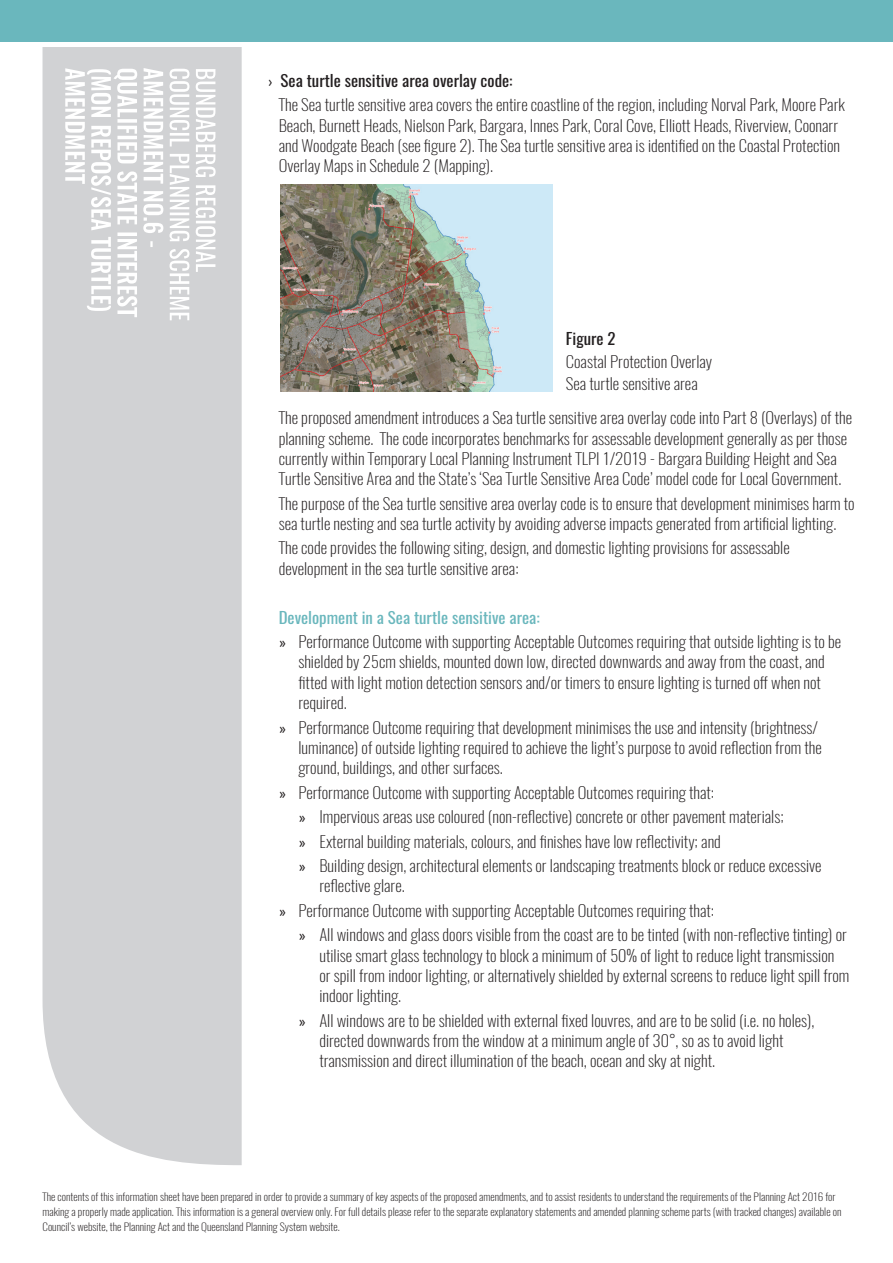
<style>
.page{position:relative;width:893px;height:1263px;background:#fff}
.page>*{position:absolute;margin:0;border:0;box-sizing:border-box;transform-origin:0 0}
.t1{font:200 15.75px/20.2px "Oswald";color:#231f20;scale:1.07 1}
.t2{font:15.75px "Oswald";color:#231f20;scale:1.07 1}
.t3{font:200 10.5px/15px "Oswald";color:#231f20;scale:1.07 1}
.s1{font-family:"Lato";font-weight:400}
.s2{font-weight:400}
.s3{font-weight:400;color:#6ab7bd}
</style>
<div class="page">
<div style="left:43px;top:47px;width:199px;height:1118px;background:#d1d2d4"></div>
<div style="left:0;top:0;width:893px;height:43px;background:#6ab7bd"></div>
<img style="left:281px;top:185px;width:272px;height:207px">
<svg style="left:65px;top:68px;width:151px;height:252px"></svg>
<p class="t1" style="left:279px;top:66px;width:531px;line-height:24.5px;text-indent:-11px"><span class="s1">›</span> <span class="s2">Sea turtle sensitive area overlay code:<br></span>The Sea turtle sensitive area covers the entire coastline of the region, including Norval Park, Moore Park</p>
<p class="t1" style="left:279px;top:113px;width:526px">Beach, Burnett Heads, Nielson Park, Bargara, Innes Park, Coral Cove, Elliott Heads, Riverview, Coonarr and Woodgate Beach (see figure 2). The Sea turtle sensitive area is identified on the Coastal Protection<br>Overlay Maps in Schedule 2 (Mapping).</p>
<p class="t2" style="left:566px;top:325px;width:48px">Figure 2</p>
<p class="t1" style="left:566px;top:348px;width:138px;line-height:22.2px">Coastal Protection Overlay<br>Sea turtle sensitive area</p>
<p class="t1" style="left:279px;top:406px;width:537px">The proposed amendment introduces a Sea turtle sensitive area overlay code into Part 8 (Overlays) of the planning scheme. The code incorporates benchmarks for assessable development generally as per those currently within Temporary Local Planning Instrument TLPI 1/2019 - Bargara Building Height and Sea Turtle Sensitive Area and the State’s ‘Sea Turtle Sensitive Area Code’ model code for Local Government.</p>
<p class="t1" style="left:279px;top:491px;width:540px">The purpose of the Sea turtle sensitive area overlay code is to ensure that development minimises harm to sea turtle nesting and sea turtle activity by avoiding adverse impacts generated from artificial lighting.</p>
<p class="t1" style="left:279px;top:536px;width:479px">The code provides the following siting, design, and domestic lighting provisions for assessable development in the sea turtle sensitive area:</p>
<p class="t1" style="left:279px;top:603px;width:527px;line-height:24.5px"><span class="s3">Development in a Sea turtle sensitive area:<br></span><span class="s1">»</span> Performance Outcome with supporting Acceptable Outcomes requiring that outside lighting is to be</p>
<p class="t1" style="left:298px;top:650px;width:493px">shielded by 25cm shields, mounted down low, directed downwards and away from the coast, and fitted with light motion detection sensors and/or timers to ensure lighting is turned off when not required.</p>
<p class="t1" style="left:298px;top:715px;width:491px;text-indent:-20px"><span class="s1">»</span> Performance Outcome requiring that development minimises the use and intensity (brightness/ luminance) of outside lighting required to achieve the light’s purpose to avoid reflection from the ground, buildings, and other surfaces.</p>
<p class="t1" style="left:298px;top:778px;width:490px;line-height:24.5px;text-indent:-20px"><span class="s1">»</span> Performance Outcome with supporting Acceptable Outcomes requiring that:<br><span class="s1">»</span> Impervious areas use coloured (non-reflective) concrete or other pavement materials;<br><span class="s1">»</span> External building materials, colours, and finishes have low reflectivity; and<br><span class="s1">»</span> Building design, architectural elements or landscaping treatments block or reduce excessive</p>
<p class="t1" style="left:319px;top:874px;width:81px">reflective glare.</p>
<p class="t1" style="left:279px;top:898px;width:408px"><span class="s1">»</span> Performance Outcome with supporting Acceptable Outcomes requiring that:</p>
<p class="t1" style="left:298px;top:923px;width:514px"><span class="s1">»</span> All windows and glass doors visible from the coast are to be tinted (with non-reflective tinting) or</p>
<p class="t1" style="left:319px;top:943px;width:497px">utilise smart glass technology to block a minimum of 50% of light to reduce light transmission or spill from indoor lighting, or alternatively shielded by external screens to reduce light spill from indoor lighting.</p>
<p class="t1" style="left:319px;top:1008px;width:464px;text-indent:-21px"><span class="s1">»</span> All windows are to be shielded with external fixed louvres, and are to be solid (i.e. no holes), directed downwards from the window at a minimum angle of 30°, so as to avoid light transmission and direct illumination of the beach, ocean and sky at night.</p>
<p class="t3" style="left:43px;top:1188px;width:748px">The contents of this information sheet have been prepared in order to provide a summary of key aspects of the proposed amendments, and to assist residents to understand the requirements of the Planning Act 2016 for making a properly made application. This information is a general overview only. For full details please refer to the separate explanatory statements and amended planning scheme parts (with tracked changes) available on<br>Council’s website, the Planning Act and the Queensland Planning System website.</p>
</div>
